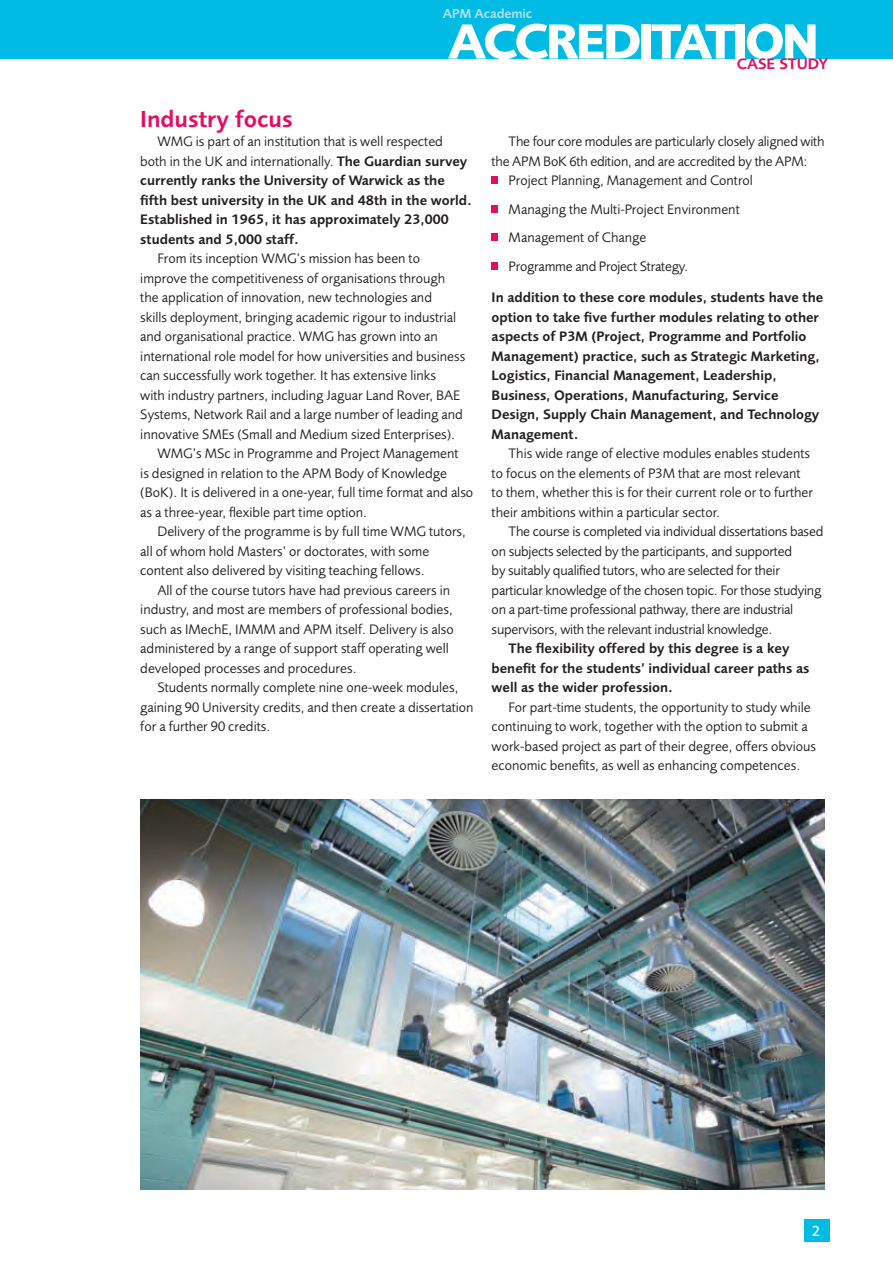
<style>
.page{position:relative;width:893px;height:1263px;background:#fff}
.page>*{position:absolute;margin:0;border:0;box-sizing:border-box;transform-origin:0 0}
.t1{font:700 51px "Foundry Sans";letter-spacing:-.06em;color:#fff}
.t2{font:600 24px "Foundry Sans";color:#e50d63}
.t3{font:600 15.6px "Foundry Sans";color:#e50d63}
.t4{font:500 15px "Foundry Sans";color:#fff}
.t5{font:14.25px/19.5px "Foundry Sans";color:#231f20}
.t6{font:600 14.25px/19.5px "Foundry Sans";color:#231f20}
.t7{font:600 13.5px "Foundry Sans";letter-spacing:-.01em;color:#ade0f2}
.s1{font-weight:400}
</style>
<div class="page">
<div style="left:804px;top:1220px;width:25px;height:22px;background:#00bce4"></div>
<div style="left:0;top:0;width:893px;height:58px;background:#00bce4"></div>
<div style="left:492px;top:177px;width:6px;height:7px;background:#e50d63"></div>
<div style="left:492px;top:205px;width:6px;height:7px;background:#e50d63"></div>
<div style="left:492px;top:234px;width:6px;height:7px;background:#e50d63"></div>
<div style="left:492px;top:262px;width:6px;height:7px;background:#e50d63"></div>
<img style="left:140px;top:800px;width:685px;height:390px">
<p class="t7" style="left:443px;top:5px;width:91px">APM Academic</p>
<h1 class="t1" style="left:448px;top:11px;width:373px">ACCREDITATION</h1>
<p class="t3" style="left:737px;top:55px;width:93px">CASE STUDY</p>
<h2 class="t2" style="left:140px;top:105px;width:154px">Industry focus</h2>
<p class="t6" style="left:140px;top:132px;width:333px;text-indent:17px"><span class="s1">WMG is part of an institution that is well respected both in the UK and internationally.</span> The Guardian survey currently ranks the University of Warwick as the fifth best university in the UK and 48th in the world.<br>Established in 1965, it has approximately 23,000 students and 5,000 staff.</p>
<p class="t5" style="left:157px;top:249px;width:264px">From its inception WMG’s mission has been to</p>
<p class="t5" style="left:140px;top:268px;width:306px">improve the competitiveness of organisations through</p>
<p class="t5" style="left:140px;top:288px;width:293px">the application of innovation, new technologies and</p>
<p class="t5" style="left:140px;top:307px;width:317px">skills deployment, bringing academic rigour to industrial</p>
<p class="t5" style="left:140px;top:327px;width:299px">and organisational practice. WMG has grown into an</p>
<p class="t5" style="left:140px;top:346px;width:326px">international role model for how universities and business</p>
<p class="t5" style="left:140px;top:366px;width:297px">can successfully work together. It has extensive links</p>
<p class="t5" style="left:140px;top:385px;width:322px">with industry partners, including Jaguar Land Rover, BAE</p>
<p class="t5" style="left:140px;top:405px;width:324px">Systems, Network Rail and a large number of leading and</p>
<p class="t5" style="left:140px;top:424px;width:316px">innovative SMEs (Small and Medium sized Enterprises).</p>
<p class="t5" style="left:157px;top:444px;width:303px">WMG’s MSc in Programme and Project Management</p>
<p class="t5" style="left:140px;top:463px;width:308px">is designed in relation to the APM Body of Knowledge</p>
<p class="t5" style="left:140px;top:483px;width:334px">(BoK). It is delivered in a one-year, full time format and also</p>
<p class="t5" style="left:140px;top:502px;width:228px">as a three-year, flexible part time option.</p>
<p class="t5" style="left:157px;top:522px;width:310px">Delivery of the programme is by full time WMG tutors,</p>
<p class="t5" style="left:140px;top:541px;width:290px">all of whom hold Masters’ or doctorates, with some</p>
<p class="t5" style="left:140px;top:561px;width:286px">content also delivered by visiting teaching fellows.</p>
<p class="t5" style="left:157px;top:580px;width:294px">All of the course tutors have had previous careers in</p>
<p class="t5" style="left:140px;top:600px;width:314px">industry, and most are members of professional bodies,</p>
<p class="t5" style="left:140px;top:619px;width:315px">such as IMechE, IMMM and APM itself. Delivery is also</p>
<p class="t5" style="left:140px;top:639px;width:310px">administered by a range of support staff operating well</p>
<p class="t5" style="left:140px;top:658px;width:218px">developed processes and procedures.</p>
<p class="t5" style="left:157px;top:678px;width:303px">Students normally complete nine one-week modules,</p>
<p class="t5" style="left:140px;top:697px;width:335px">gaining 90 University credits, and then create a dissertation</p>
<p class="t5" style="left:140px;top:717px;width:132px">for a further 90 credits.</p>
<p class="t5" style="left:509px;top:132px;width:317px">The four core modules are particularly closely aligned with</p>
<p class="t5" style="left:492px;top:151px;width:317px">the APM BoK 6th edition, and are accredited by the APM:</p>
<p class="t5" style="left:509px;top:171px;width:246px">Project Planning, Management and Control</p>
<p class="t5" style="left:509px;top:195px;width:233px;line-height:28.5px">Managing the Multi-Project Environment<br>Management of Change<br>Programme and Project Strategy.</p>
<p class="t6" style="left:492px;top:288px;width:333px">In addition to these core modules, students have the option to take five further modules relating to other aspects of P3M (Project, Programme and Portfolio Management) practice, such as Strategic Marketing, Logistics, Financial Management, Leadership, Business, Operations, Manufacturing, Service Design, Supply Chain Management, and Technology Management.</p>
<p class="t5" style="left:492px;top:444px;width:323px;text-indent:17px">This wide range of elective modules enables students to focus on the elements of P3M that are most relevant to them, whether this is for their current role or to further their ambitions within a particular sector.</p>
<p class="t5" style="left:492px;top:522px;width:333px;text-indent:17px">The course is completed via individual dissertations based on subjects selected by the participants, and supported<br>by suitably qualified tutors, who are selected for their particular knowledge of the chosen topic. For those studying on a part-time professional pathway, there are industrial supervisors, with the relevant industrial knowledge.</p>
<p class="t6" style="left:492px;top:639px;width:319px;text-indent:17px">The flexibility offered by this degree is a key benefit for the students’ individual career paths as well as the wider profession.</p>
<p class="t5" style="left:492px;top:697px;width:326px;text-indent:17px">For part-time students, the opportunity to study while continuing to work, together with the option to submit a work-based project as part of their degree, offers obvious economic benefits, as well as enhancing competences.</p>
<p class="t4" style="left:812px;top:1222px;width:10px">2</p>
</div>
